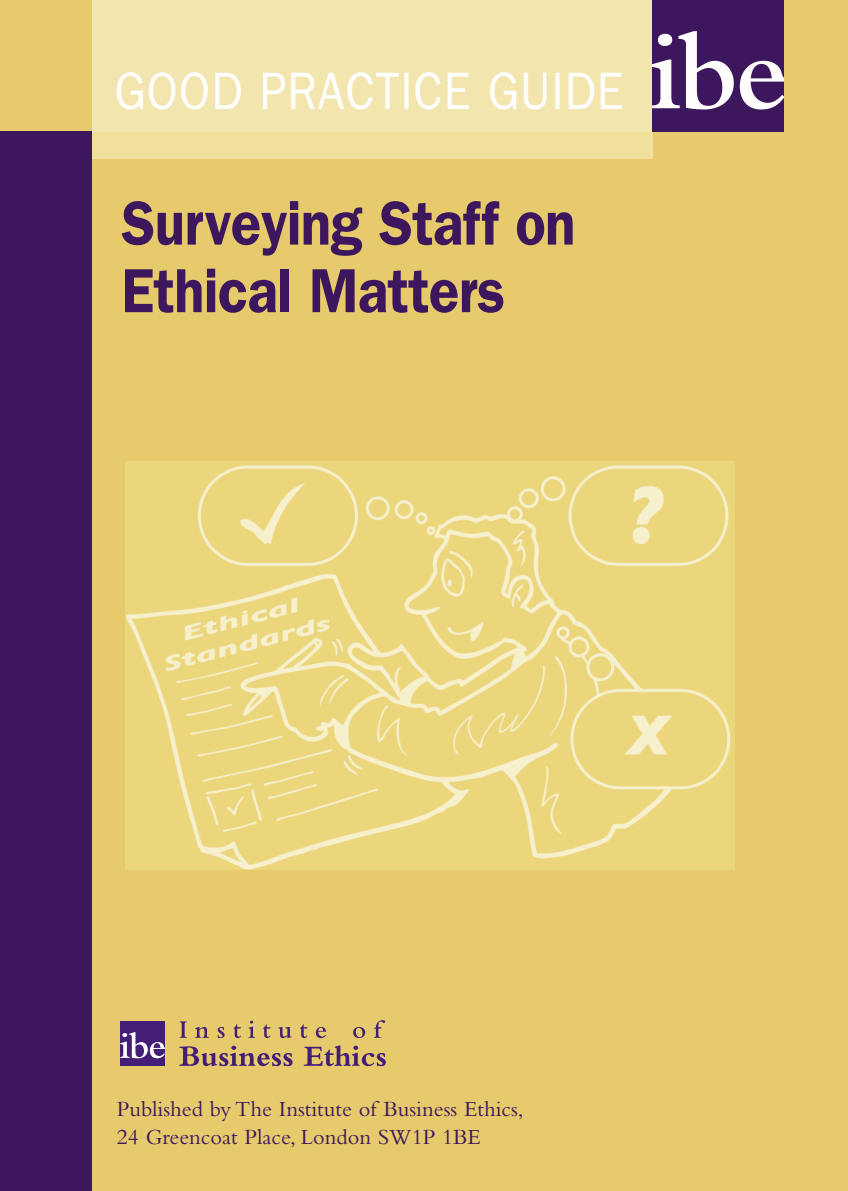
<style>
.page{position:relative;width:848px;height:1191px;background:#e6ca6c}
.page>*{position:absolute;margin:0;border:0;box-sizing:border-box;transform-origin:0 0}
.t1{font:600 62.4px/67.6px "Franklin Gothic";letter-spacing:-.01em;color:#3d175d;scale:.9 1}
.t2{font:52.8px "Franklin Gothic";letter-spacing:.02em;color:#fff;scale:.9 1}
.t3{font:22.4px/28px "Bembo";color:#3d175d}
</style>
<div class="page">
<div style="left:0;top:132px;width:91px;height:1059px;background:#3d175d"></div>
<div style="left:91px;top:132px;width:561px;height:27px;background:#f1e09b"></div>
<div style="left:91px;top:0;width:561px;height:132px;background:#f3e5ae"></div>
<img style="left:652px;top:9px;width:131px;height:123px">
<img style="left:652px;top:0;width:131px;height:9px">
<img style="left:125px;top:461px;width:609px;height:408px">
<svg style="left:179px;top:1045px;width:113px;height:21px"></svg>
<svg style="left:304px;top:1045px;width:82px;height:21px"></svg>
<svg style="left:179px;top:1021px;width:8px;height:16px"></svg>
<svg style="left:195px;top:1027px;width:13px;height:10px"></svg>
<svg style="left:218px;top:1027px;width:7px;height:11px"></svg>
<svg style="left:233px;top:1024px;width:8px;height:14px"></svg>
<svg style="left:248px;top:1020px;width:6px;height:17px"></svg>
<svg style="left:263px;top:1024px;width:7px;height:14px"></svg>
<svg style="left:278px;top:1027px;width:14px;height:11px"></svg>
<svg style="left:300px;top:1024px;width:7px;height:14px"></svg>
<svg style="left:316px;top:1027px;width:10px;height:11px"></svg>
<svg style="left:353px;top:1027px;width:12px;height:11px"></svg>
<svg style="left:374px;top:1020px;width:11px;height:17px"></svg>
<div style="left:120px;top:1021px;width:45px;height:44px;background:#441e76"></div>
<svg style="left:120px;top:1032px;width:45px;height:26px"></svg>
<p class="t2" style="left:115px;top:60px;width:567px">GOOD PRACTICE GUIDE</p>
<p class="t1" style="left:121px;top:189px;width:506px">Surveying Staff on<br>Ethical Matters</p>
<p class="t3" style="left:117px;top:1097px;width:408px">Published by The Institute of Business Ethics,<br>24 Greencoat Place, London SW1P 1BE</p>
</div>
